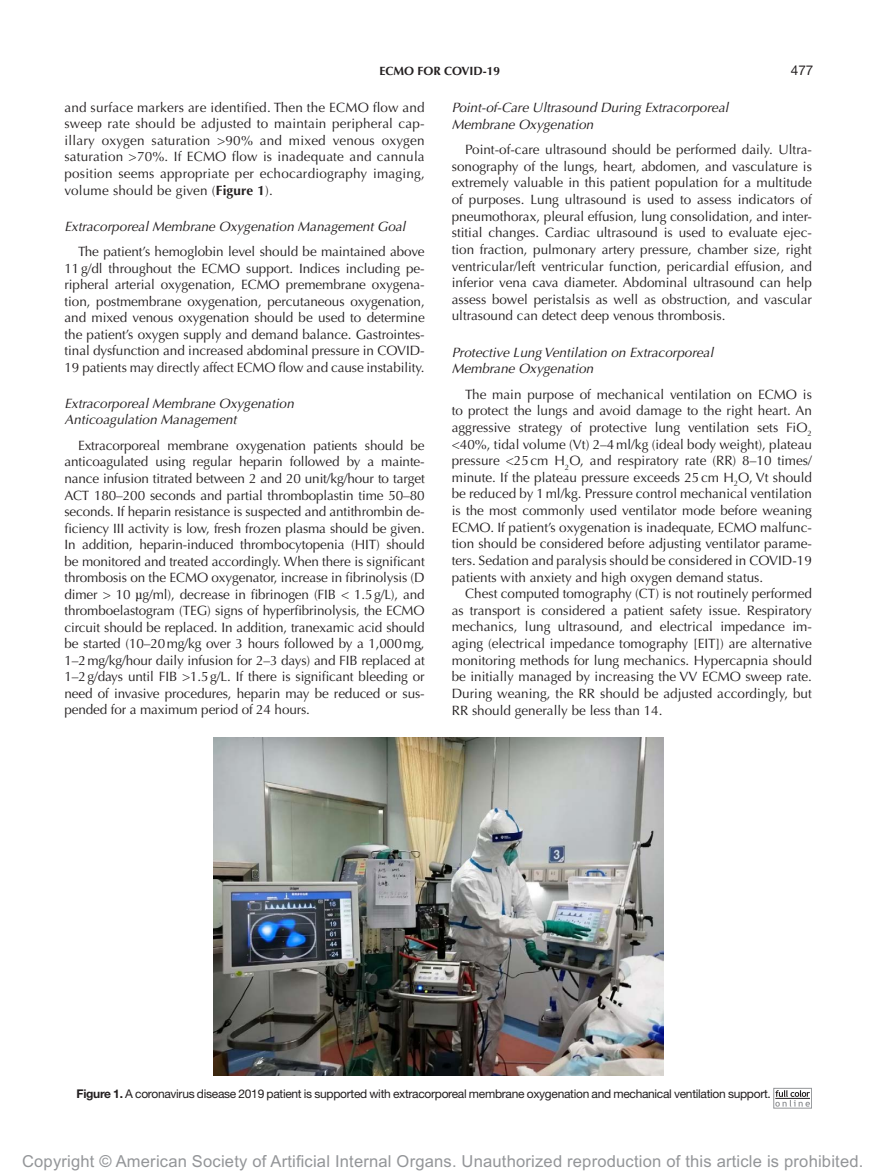
<style>
.page{position:relative;width:878px;height:1175px;background:#fff}
.page>*{position:absolute;margin:0;border:0;box-sizing:border-box;transform-origin:0 0}
.t1{font:16.5px "Arial MT Std";letter-spacing:.015em;color:#939598}
.t2{font:13.5px/16.5px "Optima";color:#231f20;text-align:justify}
.t3{font:italic 13.5px/16.6px "Optima";color:#231f20}
.t4{font:13.5px "Helvetica Neue";color:#231f20}
.t5{font:12px "Helvetica Neue";letter-spacing:-.025em;color:#231f20}
.t6{font:700 12px "Optima";color:#231f20}
.s1{font-weight:700}
.s2{font-family:"Gandhari Unicode"}
</style>
<div class="page">
<img style="left:213px;top:737px;width:450px;height:338px">
<div style="left:773px;top:1088px;width:38px;height:20px;border:1px solid #939598"></div>
<svg style="left:775px;top:1090px;width:35px;height:16px"></svg>
<hr style="left:775px;top:1098px;width:35px;height:1px;background:#231f20">
<p class="t6" style="left:379px;top:64px;width:122px">ECMO fo r COVID-19</p>
<p class="t4" style="left:790px;top:62px;width:24px">477</p>
<p class="t2" style="left:65px;top:99px;width:362px">and surface markers are identified. Then the ECMO flow and sweep rate should be adjusted to maintain peripheral cap&shy;illary oxygen saturation &gt;90% and mixed venous oxygen saturation &gt;70%. If ECMO flow is inadequate and cannula position seems appropriate per echocardiography imaging, volume should be given (<span class="s1">Figure 1</span>).</p>
<p class="t3" style="left:65px;top:218px;width:342px">Extracorporeal Membrane Oxygenation Management Goal</p>
<p class="t2" style="left:65px;top:243px;width:362px;text-indent:14px">The patient’s hemoglobin level should be maintained above 11g/dl throughout the ECMO support. Indices including pe&shy;ripheral arterial oxygenation, ECMO premembrane oxygena&shy;tion, postmembrane oxygenation, percutaneous oxygenation, and mixed venous oxygenation should be used to determine the patient’s oxygen supply and demand balance. Gastrointes&shy;tinal dysfunction and increased abdominal pressure in COVID-19 patients may directly affect ECMO flow and cause instability.</p>
<p class="t3" style="left:65px;top:395px;width:231px">Extracorporeal Membrane Oxygenation<br>Anticoagulation Management</p>
<p class="t2" style="left:65px;top:437px;width:362px;text-indent:14px">Extracorporeal membrane oxygenation patients should be anticoagulated using regular heparin followed by a mainte&shy;nance infusion titrated between 2 and 20 unit/kg/hour to target ACT 180–200 seconds and partial thromboplastin time 50–80 seconds. If heparin resistance is suspected and antithrombin de&shy;ficiency III activity is low, fresh frozen plasma should be given.<br>In addition, heparin-induced thrombocytopenia (HIT) should be monitored and treated accordingly. When there is significant thrombosis on the ECMO oxygenator, increase in fibrinolysis (D dimer &gt; 10 <span class="s2">µ</span>g/ml), decrease in fibrinogen (FIB &lt; 1.5g/L), and thromboelastogram (TEG) signs of hyperfibrinolysis, the ECMO circuit should be replaced. In addition, tranexamic acid should be started (10–20mg/kg over 3 hours followed by a 1,000mg, 1–2mg/kg/hour daily infusion for 2–3 days) and FIB replaced at 1–2g/days until FIB &gt;1.5g/L. If there is significant bleeding or need of invasive procedures, heparin may be reduced or sus&shy;pended for a maximum period of 24 hours.</p>
<p class="t3" style="left:452px;top:99px;width:278px">Point-of-Care Ultrasound During Extracorporeal<br>Membrane Oxygenation</p>
<p class="t2" style="left:452px;top:141px;width:362px;text-indent:14px">Point-of-care ultrasound should be performed daily. Ultra&shy;sonography of the lungs, heart, abdomen, and vasculature is extremely valuable in this patient population for a multitude of purposes. Lung ultrasound is used to assess indicators of pneumothorax, pleural effusion, lung consolidation, and inter&shy;stitial changes. Cardiac ultrasound is used to evaluate ejec&shy;tion fraction, pulmonary artery pressure, chamber size, right ventricular/left ventricular function, pericardial effusion, and inferior vena cava diameter. Abdominal ultrasound can help assess bowel peristalsis as well as obstruction, and vascular ultrasound can detect deep venous thrombosis.</p>
<p class="t3" style="left:452px;top:344px;width:263px">Protective Lung Ventilation on Extracorporeal<br>Membrane Oxygenation</p>
<p class="t2" style="left:451px;top:386px;width:362px;text-indent:14px">The main purpose of mechanical ventilation on ECMO is to protect the lungs and avoid damage to the right heart. An aggressive strategy of protective lung ventilation sets FiO<sub>2 </sub>&lt;40%, tidal volume (Vt) 2–4ml/kg (ideal body weight), plateau pressure &lt;25cm H<sub>2</sub>O, and respiratory rate (RR) 8–10 times/ minute. If the plateau pressure exceeds 25cm H<sub>2</sub>O, Vt should be reduced by 1ml/kg. Pressure control mechanical ventilation is the most commonly used ventilator mode before weaning ECMO. If patient’s oxygenation is inadequate, ECMO malfunc&shy;tion should be considered before adjusting ventilator parame&shy;ters. Sedation and paralysis should be considered in COVID-19 patients with anxiety and high oxygen demand status.</p>
<p class="t2" style="left:451px;top:585px;width:362px;text-indent:14px">Chest computed tomography (CT) is not routinely performed as transport is considered a patient safety issue. Respiratory mechanics, lung ultrasound, and electrical impedance im&shy;aging (electrical impedance tomography [EIT]) are alternative monitoring methods for lung mechanics. Hypercapnia should be initially managed by increasing the VV ECMO sweep rate.<br>During weaning, the RR should be adjusted accordingly, but RR should generally be less than 14.</p>
<p class="t5" style="left:76px;top:1086px;width:695px"><span class="s1">Figure 1.</span> A coronavirus disease 2019 patient is supported with extracorporeal membrane oxygenation and mechanical ventilation support.</p>
<p class="t1" style="left:22px;top:1152px;width:842px">Copyright © American Society of Artificial Internal Organs. Unauthorized reproduction of this article is prohibited.</p>
</div>
